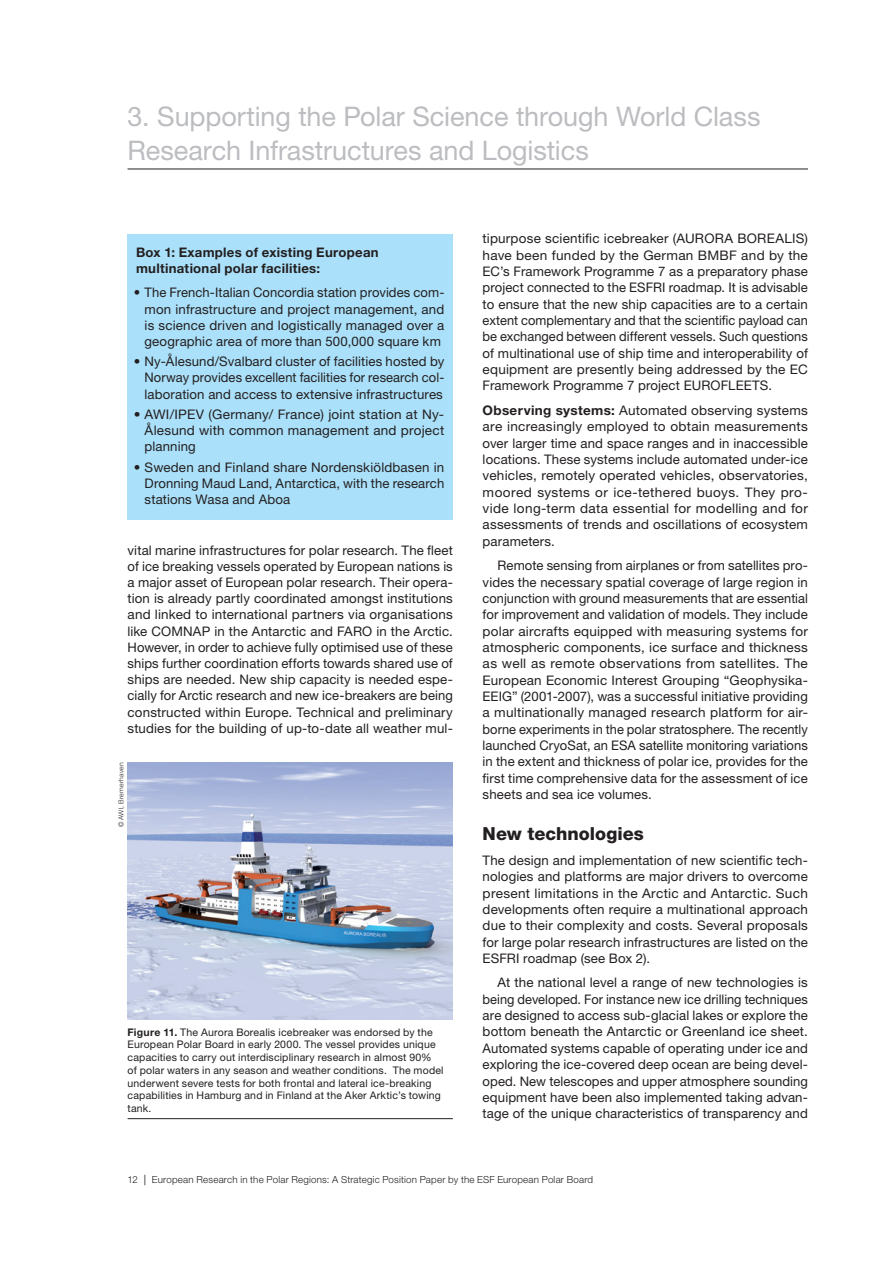
<style>
.page{position:relative;width:893px;height:1263px;background:#fff}
.page>*{position:absolute;margin:0;border:0;box-sizing:border-box;transform-origin:0 0}
.t1{font:27px/34.5px "Helvetica Neue LT Std";letter-spacing:-.005em;color:#bcbdc0}
.t2{font:800 18px "Helvetica Neue LT Std";color:#231f20}
.t3{font:13.2px/16.4px "Helvetica Neue LT Std";letter-spacing:.01em;color:#231f20;text-align:justify}
.t4{font:700 13.2px/16.2px "Helvetica Neue LT Std";letter-spacing:.02em;color:#231f20}
.t5{font:10.5px/12.8px "Helvetica Neue LT Std";letter-spacing:.02em;color:#231f20}
.t6{font:300 9.75px "Helvetica Neue LT Std";letter-spacing:.02em;color:#231f20}
.t7{font:300 6.75px "Helvetica Neue LT Std";letter-spacing:.035em;color:#231f20}
.s1{font-weight:700}
.s2{font-weight:400;font-size:10.5px}
</style>
<div class="page">
<div style="left:128px;top:234px;width:325px;height:286px;background:#aae0f9"></div>
<hr style="left:128px;top:169px;width:680px;height:1px;background:#231f20">
<img style="left:128px;top:763px;width:325px;height:256px">
<hr style="left:128px;top:1118px;width:325px;height:1px;background:#231f20">
<h1 class="t1" style="left:128px;top:98px;width:634px">3. Supporting the Polar Science through World Class<br>Research Infrastructures and Logistics</h1>
<p class="t4" style="left:136px;top:244px;width:244px">Box 1: Examples of existing European multinational polar facilities:</p>
<p class="t3" style="left:145px;top:284px;width:301px;text-indent:-11px">• The French-Italian Concordia station provides com&shy;mon infrastructure and project management, and is science driven and logistically managed over a geographic area of more than 500,000 square km</p>
<p class="t3" style="left:145px;top:353px;width:301px;text-indent:-11px">• Ny-Ålesund/Svalbard cluster of facilities hosted by Norway provides excellent facilities for research col&shy;laboration and access to extensive infrastructures</p>
<p class="t3" style="left:145px;top:406px;width:301px;text-indent:-11px">• AWI/IPEV (Germany/ France) joint station at Ny-Ålesund with common management and project planning</p>
<p class="t3" style="left:145px;top:459px;width:301px;text-indent:-11px">• Sweden and Finland share Nordenskiöldbasen in Dronning Maud Land, Antarctica, with the research stations Wasa and Aboa</p>
<p class="t3" style="left:128px;top:542px;width:327px">vital marine infrastructures for polar research. The fleet of ice breaking vessels operated by European nations is a major asset of European polar research. Their opera&shy;tion is already partly coordinated amongst institutions and linked to international partners via organisations like COMNAP in the Antarctic and FARO in the Arctic.<br>However, in order to achieve fully optimised use of these ships further coordination efforts towards shared use of ships are needed. New ship capacity is needed espe&shy;cially for Arctic research and new ice-breakers are being constructed within Europe. Technical and preliminary studies for the building of up-to-date all weather mul-</p>
<p class="t7" style="left:117px;top:827px;width:66px;rotate:-90deg">© AWI, Bremerhaven</p>
<p class="t5" style="left:128px;top:1025px;width:318px"><span class="s1">Figure 11.</span> The Aurora Borealis icebreaker was endorsed by the European Polar Board in early 2000. The vessel provides unique capacities to carry out interdisciplinary research in almost 90% of polar waters in any season and weather conditions. The model underwent severe tests for both frontal and lateral ice-breaking capabilities in Hamburg and in Finland at the Aker Arktic’s towing tank.</p>
<p class="t3" style="left:483px;top:230px;width:327px">tipurpose scientific icebreaker (AURORA BOREALIS) have been funded by the German BMBF and by the EC’s Framework Programme 7 as a preparatory phase project connected to the ESFRI roadmap. It is advisable to ensure that the new ship capacities are to a certain extent complementary and that the scientific payload can be exchanged between different vessels. Such questions of multinational use of ship time and interoperability of equipment are presently being addressed by the EC Framework Programme 7 project EUROFLEETS.</p>
<p class="t3" style="left:483px;top:402px;width:327px"><span class="s1">Observing systems:</span> Automated observing systems are increasingly employed to obtain measurements over larger time and space ranges and in inaccessible locations. These systems include automated under-ice vehicles, remotely operated vehicles, observatories, moored systems or ice-tethered buoys. They pro&shy;vide long-term data essential for modelling and for assessments of trends and oscillations of ecosystem parameters.</p>
<p class="t3" style="left:483px;top:557px;width:327px;text-indent:15px">Remote sensing from airplanes or from satellites pro&shy;vides the necessary spatial coverage of large region in conjunction with ground measurements that are essential for improvement and validation of models. They include polar aircrafts equipped with measuring systems for atmospheric components, ice surface and thickness as well as remote observations from satellites. The European Economic Interest Grouping “Geophysika-EEIG” (2001-2007), was a successful initiative providing a multinationally managed research platform for air&shy;borne experiments in the polar stratosphere. The recently launched CryoSat, an ESA satellite monitoring variations in the extent and thickness of polar ice, provides for the first time comprehensive data for the assessment of ice sheets and sea ice volumes.</p>
<h2 class="t2" style="left:483px;top:823px;width:163px">New technologies</h2>
<p class="t3" style="left:483px;top:852px;width:327px">The design and implementation of new scientific tech&shy;nologies and platforms are major drivers to overcome present limitations in the Arctic and Antarctic. Such developments often require a multinational approach due to their complexity and costs. Several proposals for large polar research infrastructures are listed on the ESFRI roadmap (see Box 2).</p>
<p class="t3" style="left:483px;top:974px;width:327px;text-indent:15px">At the national level a range of new technologies is being developed. For instance new ice drilling techniques are designed to access sub-glacial lakes or explore the bottom beneath the Antarctic or Greenland ice sheet.<br>Automated systems capable of operating under ice and exploring the ice-covered deep ocean are being devel&shy;oped. New telescopes and upper atmosphere sounding equipment have been also implemented taking advan&shy;tage of the unique characteristics of transparency and</p>
<p class="t6" style="left:128px;top:1173px;width:467px">12 <span class="s2">|</span> European Research in the Polar Regions: A Strategic Position Paper by the ESF European Polar Board</p>
</div>
